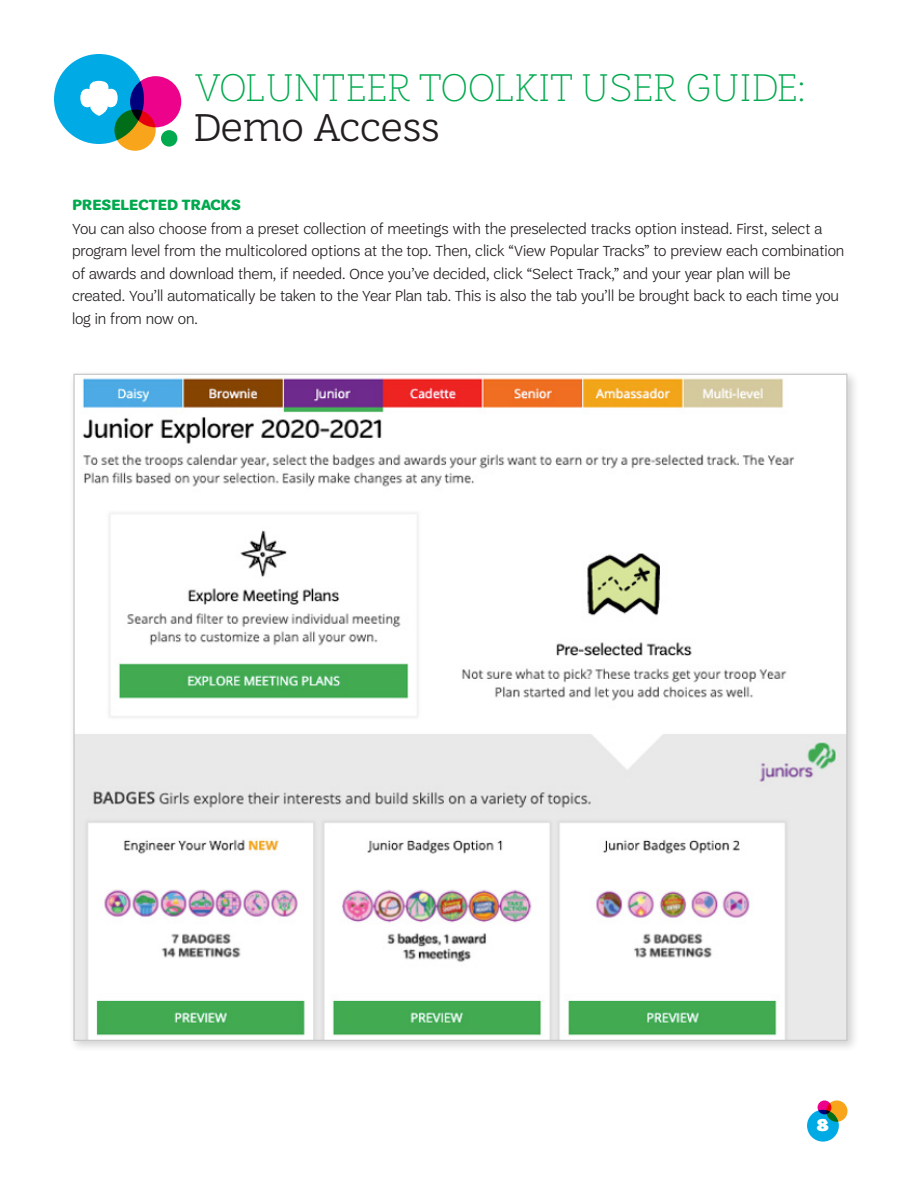
<style>
.page{position:relative;width:918px;height:1188px;background:#fff}
.page>*{position:absolute;margin:0;border:0;box-sizing:border-box;transform-origin:0 0}
.t1{font:100 42px "Trefoil Slab";letter-spacing:.01em;color:#00a94e}
.t2{font:300 42px "Trefoil Slab";color:#231f20}
.t3{font:900 18px "Trefoil Slab";color:#fff}
.BODY_COPY{font:300 15.75px/22.5px "Trefoil Sans";color:#231f20}
.BODY_COPY-2{font:700 15.75px "Trefoil Sans";letter-spacing:.01em;color:#00a94e}
</style>
<div class="page">
<div style="left:161px;top:130px;width:16px;height:17px;background:#00a94e;border-radius:50%"></div>
<div style="left:54px;top:54px;width:90px;height:90px;background:#00abe5;border-radius:50%"></div>
<svg style="left:80px;top:81px;width:38px;height:35px"></svg>
<svg style="left:114px;top:110px;width:42px;height:41px"></svg>
<svg style="left:130px;top:76px;width:51px;height:51px;background:#c0047d"></svg>
<div style="left:807px;top:1110px;width:32px;height:32px;background:#00abe5;border-radius:50%"></div>
<svg style="left:818px;top:1100px;width:13px;height:14px"></svg>
<svg style="left:826px;top:1100px;width:22px;height:22px"></svg>
<div style="left:69px;top:369px;width:790px;height:684px;background:#231f20;opacity:.2"></div>
<img style="left:75px;top:376px;width:771px;height:663px">
<h1 class="t1" style="left:194px;top:65px;width:613px">VOLUNTEER TOOLKIT USER GUIDE:</h1>
<h1 class="t2" style="left:194px;top:104px;width:248px">Demo Access</h1>
<p class="BODY_COPY-2" style="left:73px;top:196px;width:170px">PRESELECTED TRACKS</p>
<p class="BODY_COPY" style="left:72px;top:217px;width:774px">You can also choose from a preset collection of meetings with the preselected tracks option instead. First, select a program level from the multicolored options at the top. Then, click “View Popular Tracks” to preview each combination of awards and download them, if needed. Once you’ve decided, click “Select Track,” and your year plan will be created. You’ll automatically be taken to the Year Plan tab. This is also the tab you’ll be brought back to each time you log in from now on.</p>
<p class="t3" style="left:817px;top:1115px;width:13px">8</p>
</div>
